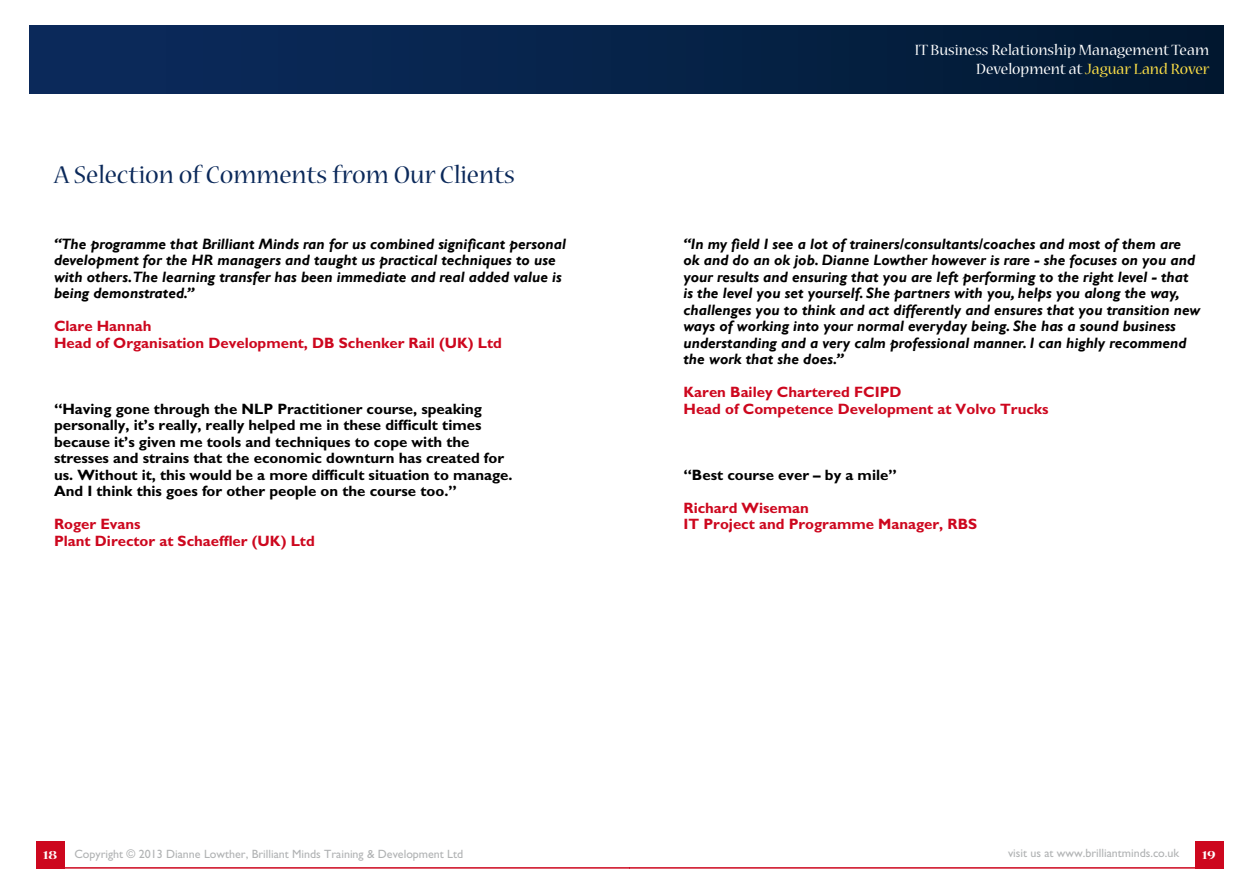
<style>
.page{position:relative;width:1259px;height:893px;background:#fff}
.page>*{position:absolute;margin:0;border:0;box-sizing:border-box;transform-origin:0 0}
.t1{font:27px "Nueva";color:#0b295a}
.t2{font:16.5px/19.8px "Nueva";color:#fff;text-align:right}
.t3{font:italic 700 15px/16.5px "Gill Sans";color:#000}
.t4{font:700 15px/16.5px "Gill Sans";color:#000}
.t5{font:700 15px/16.5px "Gill Sans";color:#cd071e}
.t6{font:700 expanded 13.5px "Nueva";color:#fff}
.t7{font:12px "Gill Sans";color:#b1b3b4}
.s1{color:#ffe147}
</style>
<div class="page">
<div style="left:36px;top:841px;width:28px;height:28px;background:#cd071e"></div>
<hr style="left:62px;top:867px;width:567px;height:2px;background:#cd071e">
<div style="left:30px;top:25px;width:599px;height:68px;background:#092754"></div>
<div style="left:1194px;top:841px;width:29px;height:28px;background:#cd071e"></div>
<hr style="left:629px;top:867px;width:581px;height:2px;background:#cd071e">
<div style="left:629px;top:25px;width:594px;height:68px;background:#041e3c"></div>
<h1 class="t1" style="left:54px;top:162px;width:462px">A Selection of Comments from Our Clients</h1>
<p class="t3" style="left:54px;top:236px;width:513px">“The programme that Brilliant Minds ran for us combined significant personal development for the HR managers and taught us practical techniques to use with others.The learning transfer has been immediate and real added value is being demonstrated.”</p>
<p class="t5" style="left:54px;top:318px;width:449px">Clare Hannah<br>Head of Organisation Development, DB Schenker Rail (UK) Ltd</p>
<p class="t4" style="left:54px;top:400px;width:460px">“Having gone through the NLP Practitioner course, speaking personally, it’s really, really helped me in these difficult times because it’s given me tools and techniques to cope with the stresses and strains that the economic downturn has created for us. Without it, this would be a more difficult situation to manage.<br>And I think this goes for other people on the course too.”</p>
<p class="t5" style="left:54px;top:516px;width:262px">Roger Evans<br>Plant Director at Schaeffler (UK) Ltd</p>
<p class="t2" style="left:914px;top:41px;width:296px">IT Business Relationship Management Team<br>Development at <span class="s1">Jaguar Land Rover</span></p>
<p class="t3" style="left:683px;top:236px;width:518px">“In my field I see a lot of trainers/consultants/coaches and most of them are ok and do an ok job. Dianne Lowther however is rare - she focuses on you and your results and ensuring that you are left performing to the right level - that is the level you set yourself. She partners with you, helps you along the way, challenges you to think and act differently and ensures that you transition new ways of working into your normal everyday being. She has a sound business understanding and a very calm professional manner. I can highly recommend the work that she does.”</p>
<p class="t5" style="left:683px;top:384px;width:366px">Karen Bailey Chartered FCIPD<br>Head of Competence Development at Volvo Trucks</p>
<p class="t4" style="left:683px;top:466px;width:215px">“Best course ever – by a mile”</p>
<p class="t5" style="left:683px;top:499px;width:295px">Richard Wiseman<br>IT Project and Programme Manager, RBS</p>
<p class="t7" style="left:74px;top:847px;width:390px">Copyright © 2013 Dianne Lowther, Brilliant Minds Training &amp; Development Ltd</p>
<p class="t7" style="left:1008px;top:846px;width:173px">visit us at www.brilliantminds.co.uk</p>
<p class="t6" style="left:43px;top:848px;width:15px">18</p>
<p class="t6" style="left:1202px;top:848px;width:15px">19</p>
</div>
